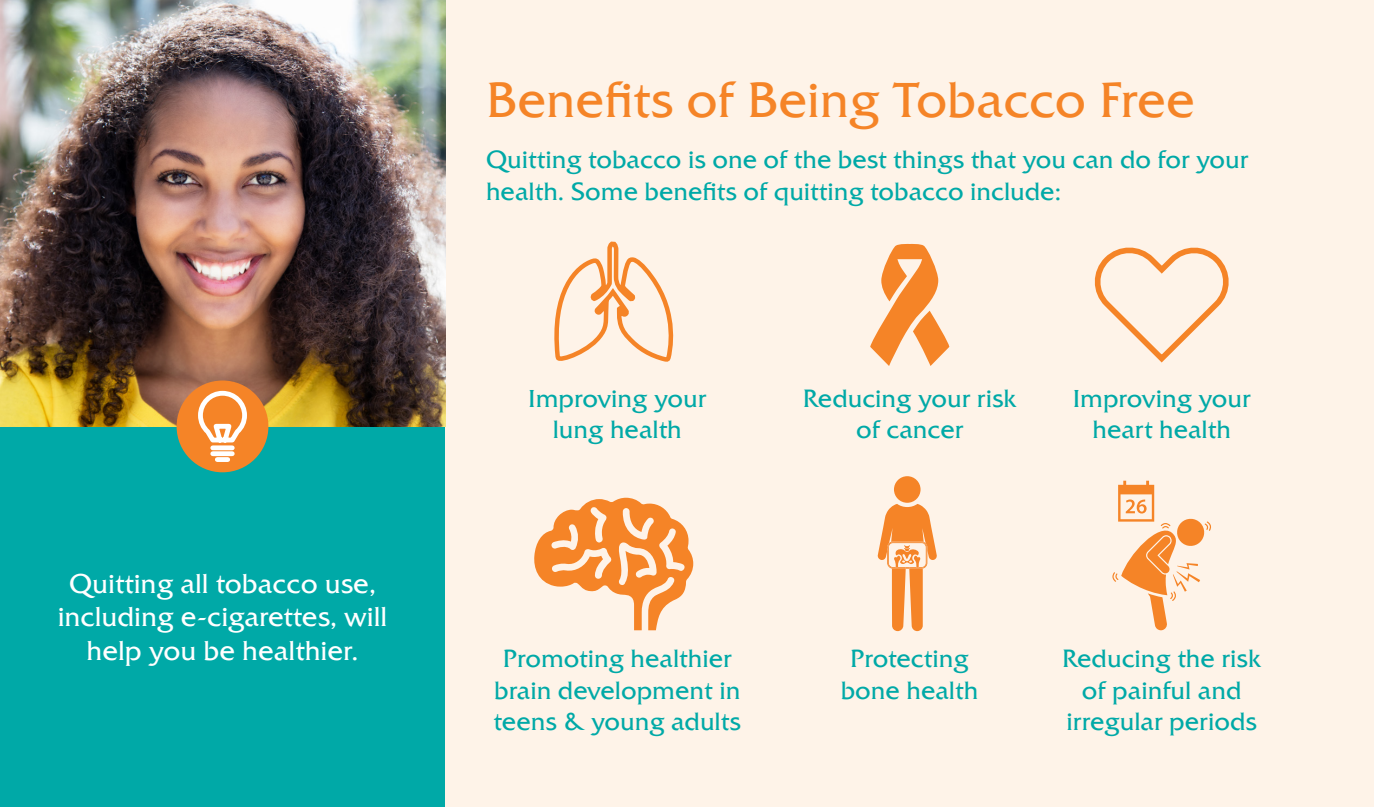
<style>
.page{position:relative;width:1374px;height:807px;background:#fff}
.page>*{position:absolute;margin:0;border:0;box-sizing:border-box;transform-origin:0 0}
.t1{font:49.5px "Friz Quadrata Com";color:#f58427}
.t2{font:27px/33.8px "Friz Quadrata Com";color:#fff;text-align:center}
.t3{font:24.75px/31.5px "Friz Quadrata Com";color:#00a9a7;text-align:center}
</style>
<div class="page">
<div style="left:445px;top:0;width:929px;height:807px;background:#fef3e8"></div>
<div style="left:0;top:0;width:445px;height:807px;background:#00a9a7"></div>
<img style="left:0;top:0;width:445px;height:426px">
<svg style="left:554px;top:241px;width:120px;height:121px"></svg>
<svg style="left:870px;top:243px;width:79px;height:123px"></svg>
<div style="left:177px;top:380px;width:91px;height:92px;background:#f58427;border-radius:50%"></div>
<svg style="left:196px;top:388px;width:53px;height:74px"></svg>
<svg style="left:1094px;top:247px;width:135px;height:116px"></svg>
<svg style="left:534px;top:498px;width:159px;height:132px"></svg>
<svg style="left:1112px;top:481px;width:99px;height:149px"></svg>
<div style="left:894px;top:476px;width:26px;height:27px;background:#f58427;border-radius:50%"></div>
<svg style="left:877px;top:504px;width:60px;height:127px"></svg>
<p class="t2" style="left:58px;top:566px;width:331px">Quitting all tobacco use, including e-cigarettes, will help you be healthier.</p>
<p class="t1" style="left:486px;top:69px;width:710px">Benefits of Being Tobacco Free</p>
<p class="t3" style="left:486px;top:144px;width:764px;text-align:left">Quitting tobacco is one of the best things that you can do for your health. Some benefits of quitting tobacco include:</p>
<p class="t3" style="left:528px;top:382px;width:180px">Improving your lung health</p>
<p class="t3" style="left:803px;top:382px;width:215px">Reducing your risk of cancer</p>
<p class="t3" style="left:1073px;top:382px;width:180px">Improving your heart health</p>
<p class="t3" style="left:494px;top:643px;width:249px">Promoting healthier brain development in teens &amp; young adults</p>
<p class="t3" style="left:841px;top:643px;width:139px">Protecting bone health</p>
<p class="t3" style="left:1062px;top:643px;width:201px">Reducing the risk of painful and irregular periods</p>
</div>
